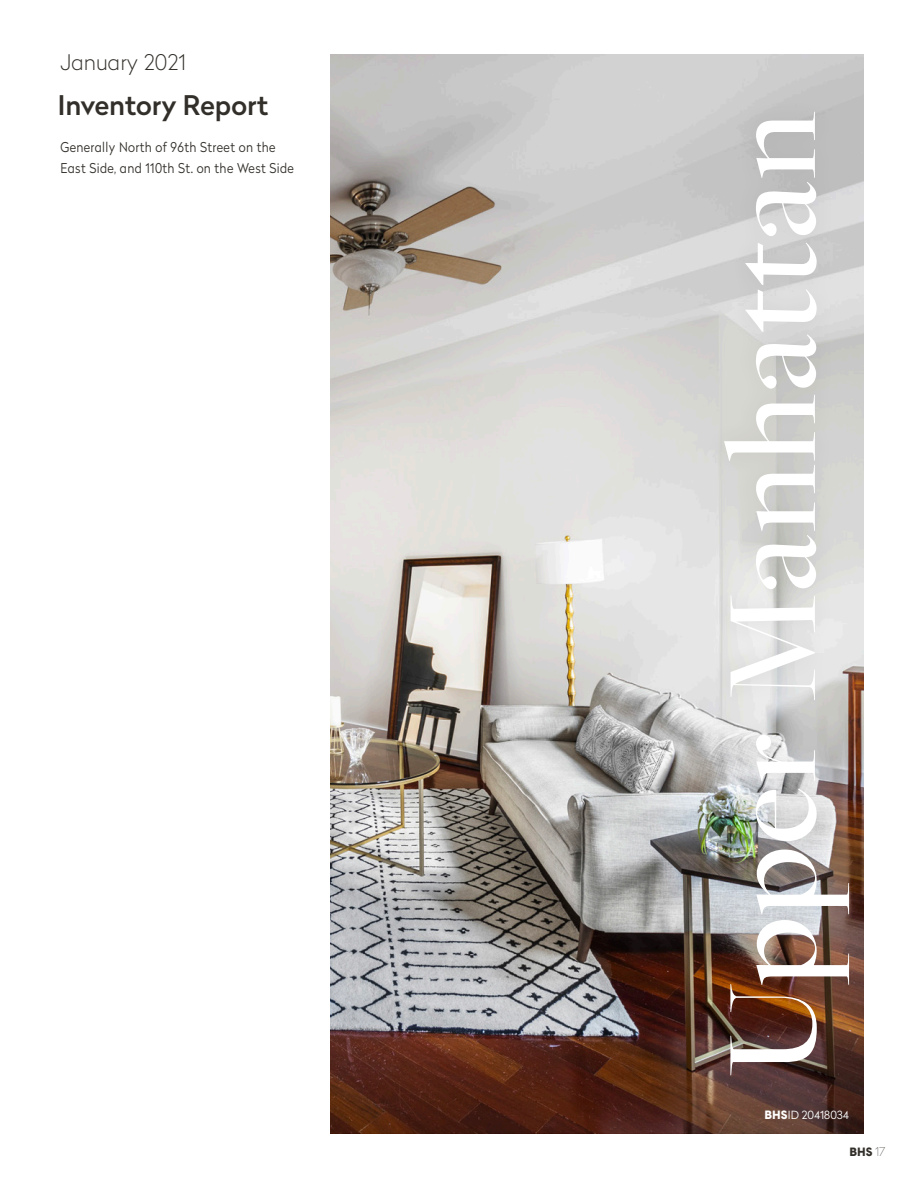
<style>
.page{position:relative;width:918px;height:1188px;background:#fff}
.page>*{position:absolute;margin:0;border:0;box-sizing:border-box;transform-origin:0 0}
.t1{font:500 135px "Freight Big Pro";letter-spacing:.02em;color:#fff}
.t2{font:500 27px "Radikal";color:#322f2a}
.t3{font:100 21.45px "Radikal";color:#322f2a}
.Headline_B_All_Caps{font:300 13.5px/21px "Radikal";letter-spacing:.03em;color:#322f2a;scale:.9 1}
.t4{font:900 12px "Cadiz";color:#322f2a}
.t5{font:300 11.25px "Radikal";color:#fff}
.s1{font-family:"Cadiz";font-weight:900;font-size:12px}
.s2{font-family:"Radikal";font-weight:100}
</style>
<div class="page">
<img style="left:331px;top:54px;width:533px;height:1080px">
<div style="left:703px;top:95px;width:168px;height:998px;background:#231f20;opacity:.1"></div>
<p class="t3" style="left:60px;top:48px;width:127px">January 2021</p>
<p class="t2" style="left:58px;top:86px;width:212px">Inventory Report</p>
<p class="Headline_B_All_Caps" style="left:60px;top:136px;width:261px">Generally North of 96th Street on the<br>East Side, and 110th St. on the West Side</p>
<p class="t1" style="left:683px;top:1076px;width:966px;rotate:-90deg">Upper Manhattan</p>
<p class="t5" style="left:764px;top:1107px;width:86px"><span class="s1">BHS</span>ID 20418034</p>
<p class="t4" style="left:849px;top:1144px;width:38px">BHS <span class="s2">17</span></p>
</div>
